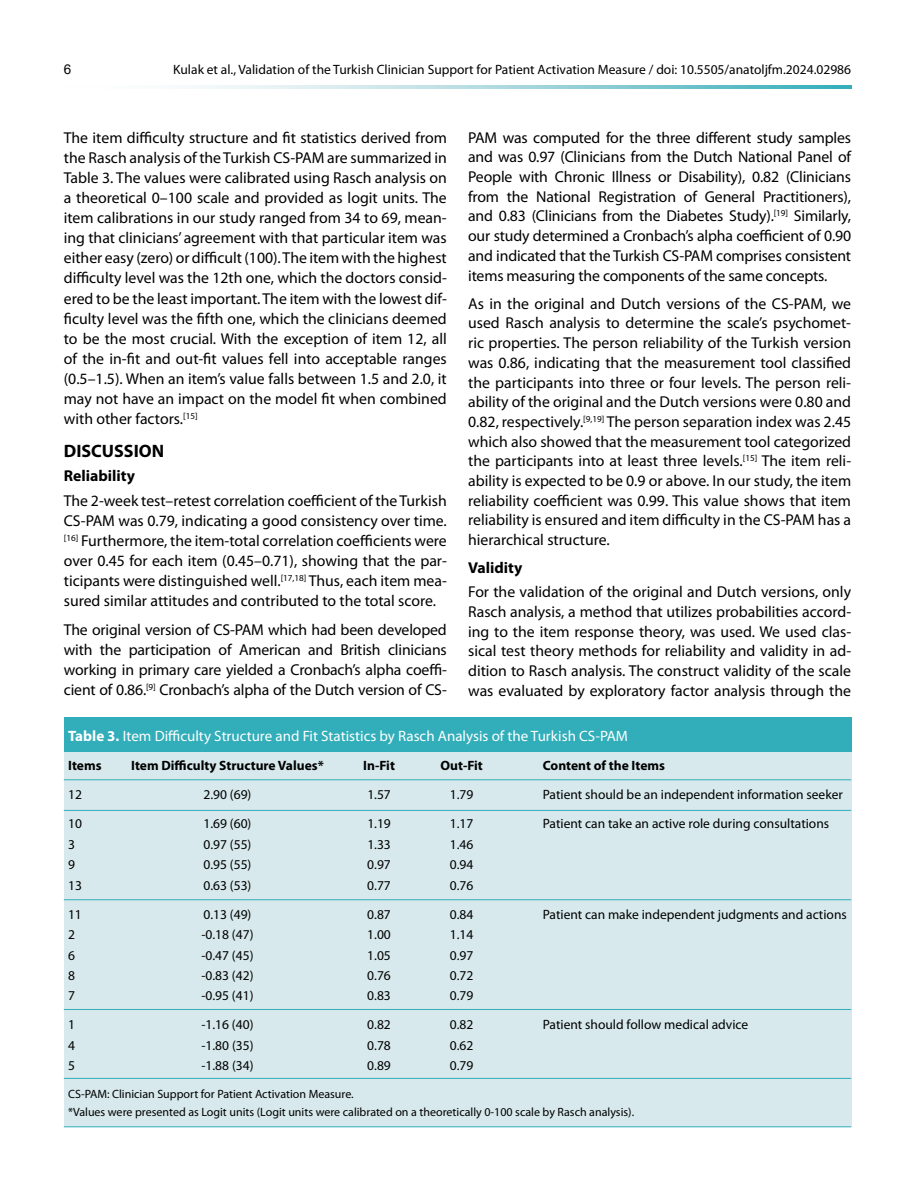
<style>
.page{position:relative;width:915px;height:1191px;background:#fff}
.page>*{position:absolute;margin:0;border:0;box-sizing:border-box;transform-origin:0 0}
.t1{font:700 18px "Myriad Pro";color:#000}
.t2{font:15.75px/19.6px "Myriad Pro";color:#000;text-align:justify}
.t3{font:700 15.75px "Myriad Pro";color:#000}
.t4{font:15px "Myriad Pro";color:#fff}
.t5{font:13.5px "Myriad Pro";color:#000}
.t6{font:700 13.5px "Myriad Pro";color:#000}
.t7{font:13.5px "Arial";color:#000}
.t8{font:12px/18.6px "Myriad Pro";color:#000}
.s1{font-weight:700}
</style>
<div class="page">
<svg style="left:194px;top:86px;width:656px;height:3px;background:#9fd5db"></svg>
<div style="left:64px;top:744px;width:786px;height:383px;background:#d7e9ec"></div>
<div style="left:64px;top:717px;width:786px;height:34px;background:#31aeba"></div>
<hr style="left:64px;top:779px;width:786px;height:1px;background:#31aeba">
<hr style="left:64px;top:810px;width:786px;height:1px;background:#31aeba">
<hr style="left:64px;top:899px;width:786px;height:1px;background:#31aeba">
<hr style="left:64px;top:1009px;width:786px;height:1px;background:#31aeba">
<hr style="left:64px;top:1078px;width:786px;height:1px;background:#31aeba">
<hr style="left:64px;top:1126px;width:786px;height:1px;background:#31aeba">
<p class="t7" style="left:64px;top:60px;width:9px">6</p>
<p class="t5" style="left:173px;top:61px;width:679px">Kulak et al., Validation of the Turkish Clinician Support for Patient Activation Measure / doi: 10.5505/anatoljfm.2024.02986</p>
<p class="t2" style="left:468px;top:127px;width:384px">PAM was computed for the three different study samples and was 0.97 (Clinicians from the Dutch National Panel of People with Chronic Illness or Disability), 0.82 (Clinicians from the National Registration of General Practitioners), and 0.83 (Clinicians from the Diabetes Study).<sup>[19]</sup> Similarly, our study determined a Cronbach’s alpha coefficient of 0.90 and indicated that the Turkish CS-PAM comprises consistent items measuring the components of the same concepts.</p>
<p class="t2" style="left:468px;top:293px;width:384px">As in the original and Dutch versions of the CS-PAM, we used Rasch analysis to determine the scale’s psychomet&shy;ric properties. The person reliability of the Turkish version was 0.86, indicating that the measurement tool classified the participants into three or four levels. The person reli&shy;ability of the original and the Dutch versions were 0.80 and 0.82, respectively.<sup>[9,19]</sup> The person separation index was 2.45 which also showed that the measurement tool categorized the participants into at least three levels.<sup>[15]</sup> The item reli&shy;ability is expected to be 0.9 or above. In our study, the item reliability coefficient was 0.99. This value shows that item reliability is ensured and item difficulty in the CS-PAM has a hierarchical structure.</p>
<p class="t3" style="left:468px;top:557px;width:56px">Validity</p>
<p class="t2" style="left:468px;top:582px;width:384px">For the validation of the original and Dutch versions, only Rasch analysis, a method that utilizes probabilities accord&shy;ing to the item response theory, was used. We used clas&shy;sical test theory methods for reliability and validity in ad&shy;dition to Rasch analysis. The construct validity of the scale was evaluated by exploratory factor analysis through the</p>
<p class="t4" style="left:68px;top:727px;width:561px"><span class="s1">Table 3.</span> Item Difficulty Structure and Fit Statistics by Rasch Analysis of the Turkish CS-PAM</p>
<p class="t6" style="left:68px;top:757px;width:35px">Items</p>
<p class="t6" style="left:131px;top:757px;width:194px">Item Difficulty Structure Values*</p>
<p class="t6" style="left:363px;top:757px;width:33px">In-Fit</p>
<p class="t6" style="left:440px;top:757px;width:44px">Out-Fit</p>
<p class="t6" style="left:542px;top:757px;width:124px">Content of the Items</p>
<p class="t5" style="left:68px;top:786px;width:15px">12</p>
<p class="t5" style="left:203px;top:786px;width:49px">2.90 (69)</p>
<p class="t5" style="left:367px;top:786px;width:25px">1.57</p>
<p class="t5" style="left:450px;top:786px;width:25px">1.79</p>
<p class="t5" style="left:542px;top:786px;width:301px">Patient should be an independent information seeker</p>
<p class="t5" style="left:68px;top:815px;width:15px">10</p>
<p class="t5" style="left:203px;top:815px;width:49px">1.69 (60)</p>
<p class="t5" style="left:367px;top:815px;width:25px">1.19</p>
<p class="t5" style="left:450px;top:815px;width:25px">1.17</p>
<p class="t5" style="left:542px;top:815px;width:288px">Patient can take an active role during consultations</p>
<p class="t5" style="left:68px;top:836px;width:8px">3</p>
<p class="t5" style="left:203px;top:836px;width:49px">0.97 (55)</p>
<p class="t5" style="left:367px;top:836px;width:25px">1.33</p>
<p class="t5" style="left:450px;top:836px;width:25px">1.46</p>
<p class="t5" style="left:68px;top:856px;width:8px">9</p>
<p class="t5" style="left:203px;top:856px;width:49px">0.95 (55)</p>
<p class="t5" style="left:367px;top:856px;width:25px">0.97</p>
<p class="t5" style="left:449px;top:856px;width:25px">0.94</p>
<p class="t5" style="left:68px;top:876px;width:15px">13</p>
<p class="t5" style="left:203px;top:876px;width:49px">0.63 (53)</p>
<p class="t5" style="left:367px;top:876px;width:25px">0.77</p>
<p class="t5" style="left:449px;top:876px;width:25px">0.76</p>
<p class="t5" style="left:68px;top:905px;width:15px">11</p>
<p class="t5" style="left:203px;top:905px;width:49px">0.13 (49)</p>
<p class="t5" style="left:367px;top:905px;width:25px">0.87</p>
<p class="t5" style="left:449px;top:905px;width:25px">0.84</p>
<p class="t5" style="left:542px;top:905px;width:305px">Patient can make independent judgments and actions</p>
<p class="t5" style="left:68px;top:926px;width:8px">2</p>
<p class="t5" style="left:201px;top:926px;width:54px">-0.18 (47)</p>
<p class="t5" style="left:367px;top:926px;width:25px">1.00</p>
<p class="t5" style="left:449px;top:926px;width:25px">1.14</p>
<p class="t5" style="left:68px;top:946px;width:8px">6</p>
<p class="t5" style="left:201px;top:946px;width:54px">-0.47 (45)</p>
<p class="t5" style="left:367px;top:946px;width:25px">1.05</p>
<p class="t5" style="left:449px;top:946px;width:25px">0.97</p>
<p class="t5" style="left:68px;top:967px;width:8px">8</p>
<p class="t5" style="left:201px;top:967px;width:54px">-0.83 (42)</p>
<p class="t5" style="left:367px;top:967px;width:25px">0.76</p>
<p class="t5" style="left:449px;top:967px;width:25px">0.72</p>
<p class="t5" style="left:68px;top:987px;width:8px">7</p>
<p class="t5" style="left:201px;top:987px;width:54px">-0.95 (41)</p>
<p class="t5" style="left:367px;top:987px;width:25px">0.83</p>
<p class="t5" style="left:449px;top:987px;width:25px">0.79</p>
<p class="t5" style="left:68px;top:1016px;width:8px">1</p>
<p class="t5" style="left:201px;top:1016px;width:54px">-1.16 (40)</p>
<p class="t5" style="left:367px;top:1016px;width:25px">0.82</p>
<p class="t5" style="left:449px;top:1016px;width:25px">0.82</p>
<p class="t5" style="left:542px;top:1016px;width:207px">Patient should follow medical advice</p>
<p class="t5" style="left:68px;top:1037px;width:8px">4</p>
<p class="t5" style="left:201px;top:1037px;width:54px">-1.80 (35)</p>
<p class="t5" style="left:367px;top:1037px;width:25px">0.78</p>
<p class="t5" style="left:449px;top:1037px;width:25px">0.62</p>
<p class="t5" style="left:68px;top:1057px;width:8px">5</p>
<p class="t5" style="left:201px;top:1057px;width:54px">-1.88 (34)</p>
<p class="t5" style="left:367px;top:1057px;width:25px">0.89</p>
<p class="t5" style="left:449px;top:1057px;width:25px">0.79</p>
<p class="t8" style="left:68px;top:1084px;width:567px">CS-PAM: Clinician Support for Patient Activation Measure.<br>*Values were presented as Logit units (Logit units were calibrated on a theoretically 0-100 scale by Rasch analysis).</p>
<p class="t2" style="left:64px;top:127px;width:384px;line-height:20.1px">The item difficulty structure and fit statistics derived from the Rasch analysis of the Turkish CS-PAM are summarized in Table 3. The values were calibrated using Rasch analysis on a theoretical 0–100 scale and provided as logit units. The item calibrations in our study ranged from 34 to 69, mean&shy;ing that clinicians’ agreement with that particular item was either easy (zero) or difficult (100). The item with the highest difficulty level was the 12th one, which the doctors consid&shy;ered to be the least important. The item with the lowest dif&shy;ficulty level was the fifth one, which the clinicians deemed to be the most crucial. With the exception of item 12, all of the in-fit and out-fit values fell into acceptable ranges (0.5–1.5). When an item’s value falls between 1.5 and 2.0, it may not have an impact on the model fit when combined with other factors.<sup>[15]</sup></p>
<p class="t1" style="left:64px;top:439px;width:102px">DISCUSSION</p>
<p class="t3" style="left:64px;top:466px;width:73px">Reliability</p>
<p class="t2" style="left:64px;top:490px;width:384px;line-height:20.1px">The 2-week test–retest correlation coefficient of the Turkish CS-PAM was 0.79, indicating a good consistency over time. <sup>[16]</sup> Furthermore, the item-total correlation coefficients were over 0.45 for each item (0.45–0.71), showing that the par&shy;ticipants were distinguished well.<sup>[17,18]</sup> Thus, each item mea&shy;sured similar attitudes and contributed to the total score.</p>
<p class="t2" style="left:64px;top:619px;width:384px;line-height:20.1px">The original version of CS-PAM which had been developed with the participation of American and British clinicians working in primary care yielded a Cronbach’s alpha coeffi&shy;cient of 0.86.<sup>[9]</sup> Cronbach’s alpha of the Dutch version of CS-</p>
</div>
